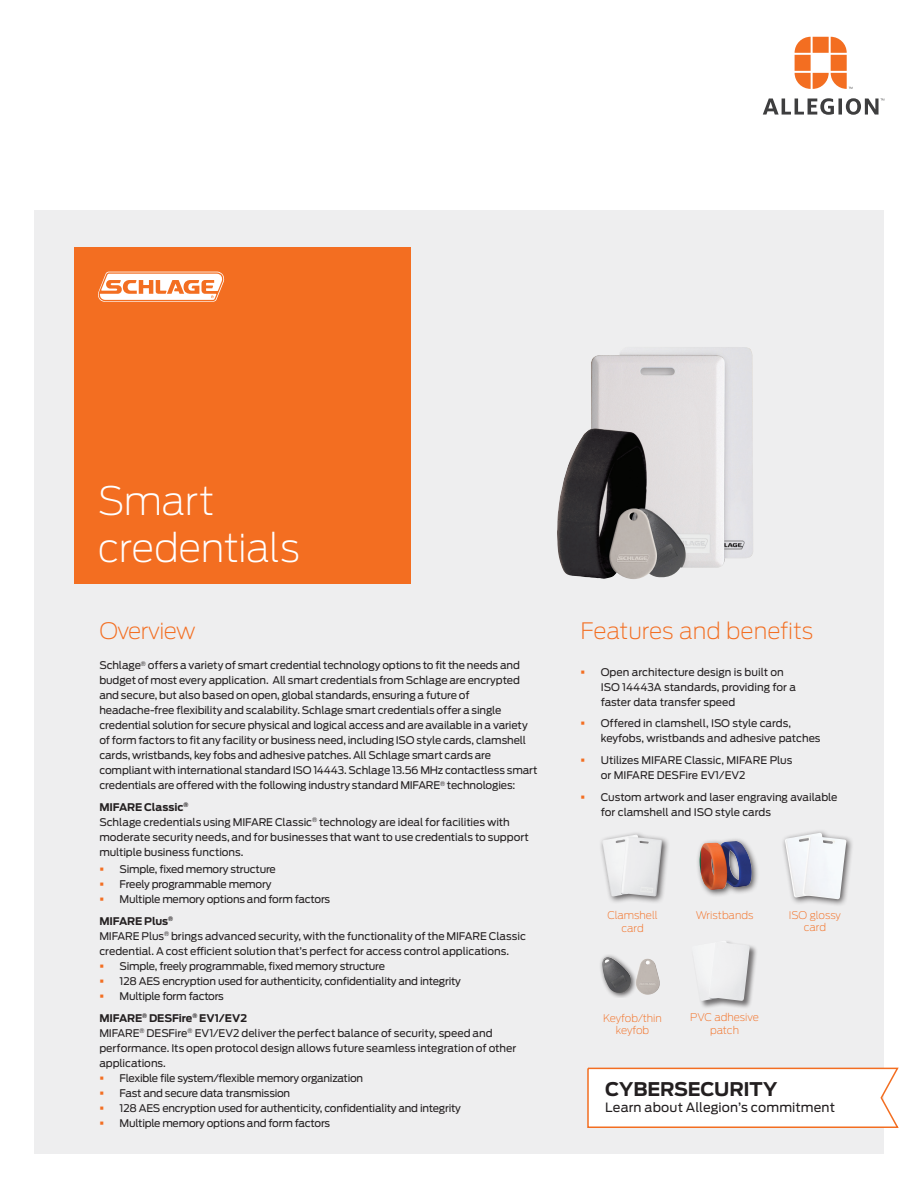
<style>
.page{position:relative;width:918px;height:1188px;background:#fff}
.page>*{position:absolute;margin:0;border:0;box-sizing:border-box;transform-origin:0 0}
.Headline_26_31pt{font:200 39px/46.5px "Antenna";letter-spacing:-.015em;color:#fff}
.Section_subhead_15_1{font:200 22.5px "Antenna";letter-spacing:-.01em;color:#f36e21}
.Subheadline_15_17pt{font:700 18.75px "Antenna";letter-spacing:-.01em;color:#231f20}
.Subheadline_15_17pt-2{font:12.75px "Antenna";letter-spacing:.01em;color:#231f20}
.Body_text_8_5_12pt{font:10.5px/15px "Antenna";letter-spacing:-.015em;color:#231f20}
.Body_bullets_7_10pt{font:200 10.5px/12.6px "Antenna";color:#f36e21;text-align:center}
.Body_text_8_5_12pt-2{font:700 10.5px "Antenna";letter-spacing:-.015em;color:#231f20}
.s1{color:#f36e21}
</style>
<div class="page">
<div style="left:34px;top:210px;width:850px;height:944px;background:#eeeeef"></div>
<svg style="left:795px;top:37px;width:57px;height:52px"></svg>
<svg style="left:763px;top:98px;width:121px;height:17px"></svg>
<svg style="left:587px;top:1067px;width:312px;height:61px;background:#fdf5f0"></svg>
<div style="left:74px;top:247px;width:337px;height:336px;background:#f36e21"></div>
<div style="left:599px;top:831px;width:71px;height:73px;background:#231f20;opacity:.75"></div>
<img style="left:602px;top:835px;width:60px;height:62px">
<div style="left:781px;top:829px;width:73px;height:78px;background:#231f20;opacity:.75"></div>
<img style="left:785px;top:833px;width:46px;height:64px">
<img style="left:803px;top:836px;width:43px;height:63px">
<div style="left:599px;top:955px;width:38px;height:43px;background:#231f20;opacity:.75"></div>
<img style="left:602px;top:957px;width:29px;height:38px">
<img style="left:634px;top:959px;width:26px;height:36px">
<div style="left:691px;top:940px;width:67px;height:69px;background:#231f20;opacity:.6"></div>
<img style="left:691px;top:941px;width:59px;height:61px">
<div style="left:696px;top:837px;width:64px;height:61px;background:#231f20;opacity:.75"></div>
<img style="left:700px;top:841px;width:55px;height:49px">
<img style="left:557px;top:347px;width:196px;height:232px">
<svg style="left:98px;top:272px;width:126px;height:30px"></svg>
<p class="Headline_26_31pt" style="left:98px;top:476px;width:203px">Smart credentials</p>
<p class="Section_subhead_15_1" style="left:99px;top:616px;width:98px">Overview</p>
<p class="Body_text_8_5_12pt" style="left:99px;top:657px;width:440px">Schlage<sup>®</sup> offers a variety of smart credential technology options to fit the needs and budget of most every application. All smart credentials from Schlage are encrypted and secure, but also based on open, global standards, ensuring a future of headache-free flexibility and scalability. Schlage smart credentials offer a single credential solution for secure physical and logical access and are available in a variety of form factors to fit any facility or business need, including ISO style cards, clamshell cards, wristbands, key fobs and adhesive patches. All Schlage smart cards are compliant with international standard ISO 14443. Schlage 13.56 MHz contactless smart credentials are offered with the following industry standard MIFARE<sup>®</sup> technologies:</p>
<p class="Body_text_8_5_12pt-2" style="left:99px;top:800px;width:91px">MIFARE Classic<sup>®</sup></p>
<p class="Body_text_8_5_12pt" style="left:99px;top:814px;width:431px">Schlage credentials using MIFARE Classic<sup>®</sup> technology are ideal for facilities with moderate security needs, and for businesses that want to use credentials to support multiple business functions.</p>
<p class="Body_text_8_5_12pt" style="left:99px;top:862px;width:178px"><span class="s1">▪</span> Simple, fixed memory structure</p>
<p class="Body_text_8_5_12pt" style="left:99px;top:877px;width:174px"><span class="s1">▪</span> Freely programmable memory</p>
<p class="Body_text_8_5_12pt" style="left:99px;top:892px;width:232px"><span class="s1">▪</span> Multiple memory options and form factors</p>
<p class="Body_text_8_5_12pt-2" style="left:99px;top:914px;width:75px">MIFARE Plus<sup>®</sup></p>
<p class="Body_text_8_5_12pt" style="left:99px;top:928px;width:428px">MIFARE Plus<sup>®</sup> brings advanced security, with the functionality of the MIFARE Classic credential. A cost efficient solution that’s perfect for access control applications.</p>
<p class="Body_text_8_5_12pt" style="left:99px;top:958px;width:287px"><span class="s1">▪</span> Simple, freely programmable, fixed memory structure</p>
<p class="Body_text_8_5_12pt" style="left:99px;top:973px;width:363px"><span class="s1">▪</span> 128 AES encryption used for authenticity, confidentiality and integrity</p>
<p class="Body_text_8_5_12pt" style="left:99px;top:988px;width:126px"><span class="s1">▪</span> Multiple form factors</p>
<p class="Body_text_8_5_12pt-2" style="left:99px;top:1011px;width:149px">MIFARE<sup>®</sup> DESFire<sup>®</sup> EV1/EV2</p>
<p class="Body_text_8_5_12pt" style="left:99px;top:1025px;width:418px">MIFARE<sup>®</sup> DESFire<sup>®</sup> EV1/EV2 deliver the perfect balance of security, speed and performance. Its open protocol design allows future seamless integration of other applications.</p>
<p class="Body_text_8_5_12pt" style="left:99px;top:1070px;width:265px"><span class="s1">▪</span> Flexible file system/flexible memory organization</p>
<p class="Body_text_8_5_12pt" style="left:99px;top:1085px;width:192px"><span class="s1">▪</span> Fast and secure data transmission</p>
<p class="Body_text_8_5_12pt" style="left:99px;top:1100px;width:363px"><span class="s1">▪</span> 128 AES encryption used for authenticity, confidentiality and integrity</p>
<p class="Body_text_8_5_12pt" style="left:99px;top:1115px;width:232px"><span class="s1">▪</span> Multiple memory options and form factors</p>
<p class="Section_subhead_15_1" style="left:580px;top:616px;width:234px">Features and benefits</p>
<p class="Body_text_8_5_12pt" style="left:601px;top:664px;width:197px;text-indent:-20px"><span class="s1">▪</span> Open architecture design is built on<br>ISO 14443A standards, providing for a faster data transfer speed</p>
<p class="Body_text_8_5_12pt" style="left:601px;top:716px;width:221px;text-indent:-20px"><span class="s1">▪</span> Offered in clamshell, ISO style cards, keyfobs, wristbands and adhesive patches</p>
<p class="Body_text_8_5_12pt" style="left:601px;top:753px;width:193px;text-indent:-20px"><span class="s1">▪</span> Utilizes MIFARE Classic, MIFARE Plus or MIFARE DESFire EV1/EV2</p>
<p class="Body_text_8_5_12pt" style="left:601px;top:789px;width:238px;text-indent:-20px"><span class="s1">▪</span> Custom artwork and laser engraving available for clamshell and ISO style cards</p>
<p class="Body_bullets_7_10pt" style="left:607px;top:909px;width:52px">Clamshell card</p>
<p class="Body_bullets_7_10pt" style="left:789px;top:908px;width:54px;line-height:12px">ISO glossy card</p>
<p class="Body_bullets_7_10pt" style="left:696px;top:908px;width:59px">Wristbands</p>
<p class="Body_bullets_7_10pt" style="left:603px;top:1011px;width:60px">Keyfob/thin keyfob</p>
<p class="Body_bullets_7_10pt" style="left:690px;top:1011px;width:70px">PVC adhesive patch</p>
<p class="Subheadline_15_17pt" style="left:605px;top:1076px;width:174px">CYBERSECURITY</p>
<p class="Subheadline_15_17pt-2" style="left:605px;top:1099px;width:231px">Learn about Allegion’s commitment</p>
</div>
